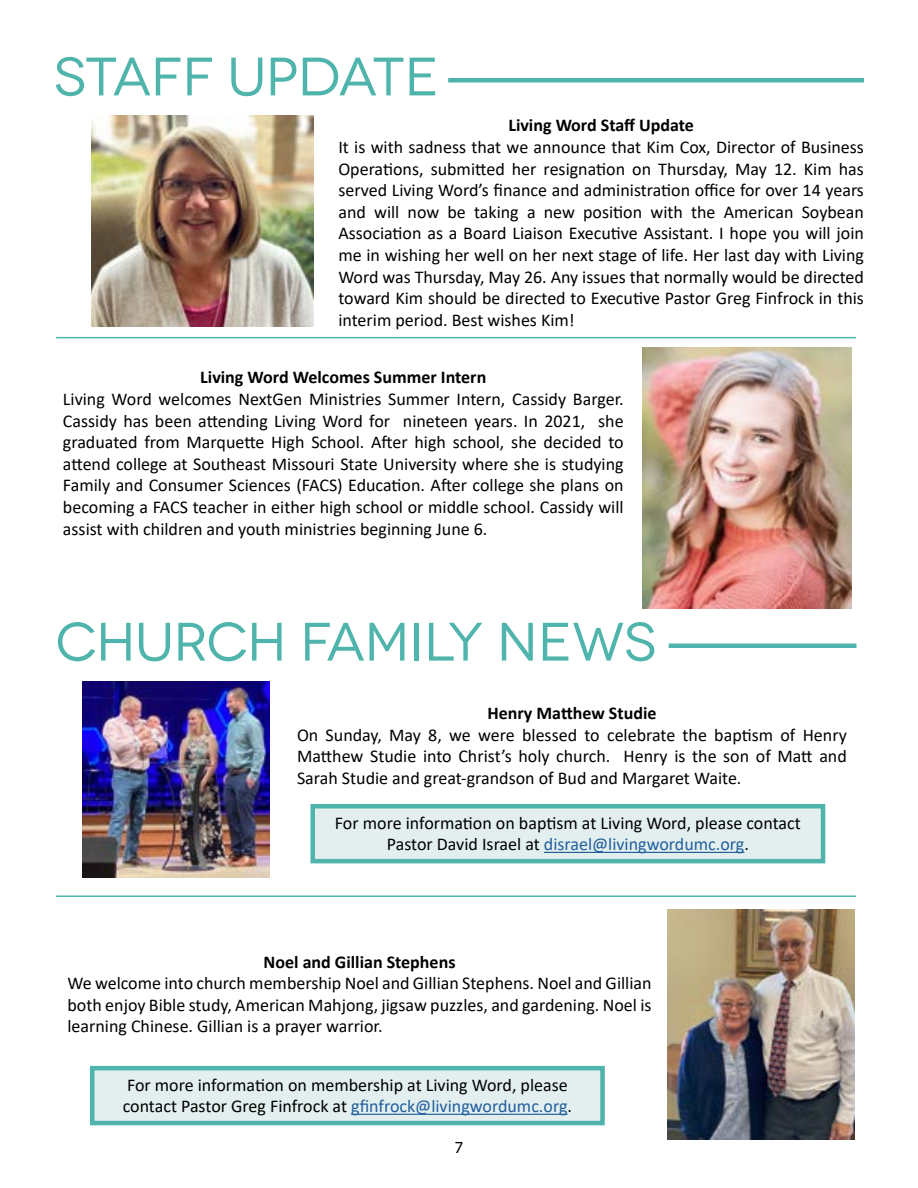
<style>
.page{position:relative;width:918px;height:1188px;background:#fff}
.page>*{position:absolute;margin:0;border:0;box-sizing:border-box;transform-origin:0 0}
.t1{font:54px "Novecentowide";letter-spacing:-.01em;color:#4fb4ac}
.t2{font:18px/21.6px "Calibri";color:#000;text-align:justify}
.t3{font:700 18px "Calibri";color:#000}
.t4{font:15px "Tahoma";color:#000}
.s1{color:#215e9e}
</style>
<div class="page">
<hr style="left:669px;top:644px;width:187px;height:4px;background:#4fb4ac">
<img style="left:92px;top:115px;width:222px;height:211px">
<hr style="left:448px;top:78px;width:416px;height:4px;background:#4fb4ac">
<hr style="left:56px;top:337px;width:800px;height:1px;background:#4fb4ac">
<img style="left:83px;top:681px;width:187px;height:197px">
<div style="left:313px;top:806px;width:510px;height:55px;background:#e3efee"></div>
<hr style="left:544px;top:852px;width:200px;height:1px;background:#215e9e">
<div style="left:310px;top:804px;width:515px;height:59px;border:4px solid #4fb4ac"></div>
<img style="left:642px;top:348px;width:209px;height:261px">
<img style="left:668px;top:909px;width:186px;height:231px">
<div style="left:92px;top:1068px;width:511px;height:55px;background:#e3efee"></div>
<hr style="left:351px;top:1114px;width:217px;height:1px;background:#215e9e">
<div style="left:90px;top:1066px;width:515px;height:59px;border:4px solid #4fb4ac"></div>
<hr style="left:56px;top:896px;width:800px;height:1px;background:#4fb4ac">
<h1 class="t1" style="left:54px;top:45px;width:386px">STAFF UPDATE</h1>
<p class="t3" style="left:508px;top:113px;width:187px">Living Word Staff Update</p>
<p class="t2" style="left:338px;top:136px;width:527px">It is with sadness that we announce that Kim Cox, Director of Business Operations, submitted her resignation on Thursday, May 12. Kim has served Living Word’s finance and administration office for over 14 years and will now be taking a new position with the American Soybean Association as a Board Liaison Executive Assistant. I hope you will join me in wishing her well on her next stage of life. Her last day with Living Word was Thursday, May 26. Any issues that normally would be directed toward Kim should be directed to Executive Pastor Greg Finfrock in this interim period. Best wishes Kim!</p>
<p class="t3" style="left:200px;top:365px;width:288px">Living Word Welcomes Summer Intern</p>
<p class="t2" style="left:63px;top:388px;width:562px">Living Word welcomes NextGen Ministries Summer Intern, Cassidy Barger.<br>Cassidy has been attending Living Word for nineteen years. In 2021, she graduated from Marquette High School. After high school, she decided to attend college at Southeast Missouri State University where she is studying Family and Consumer Sciences (FACS) Education. After college she plans on becoming a FACS teacher in either high school or middle school. Cassidy will assist with children and youth ministries beginning June 6.</p>
<h1 class="t1" style="left:56px;top:610px;width:602px">CHURCH FAMILY NEWS</h1>
<p class="t3" style="left:487px;top:700px;width:171px">Henry Matthew Studie</p>
<p class="t2" style="left:297px;top:723px;width:551px">On Sunday, May 8, we were blessed to celebrate the baptism of Henry Matthew Studie into Christ’s holy church. Henry is the son of Matt and Sarah Studie and great-grandson of Bud and Margaret Waite.</p>
<p class="t2" style="left:335px;top:812px;width:467px;text-align:center">For more information on baptism at Living Word, please contact<br>Pastor David Israel at <span class="s1">disrael@livingwordumc.org</span>.</p>
<p class="t3" style="left:264px;top:949px;width:193px">Noel and Gillian Stephens</p>
<p class="t2" style="left:68px;top:972px;width:586px">We welcome into church membership Noel and Gillian Stephens. Noel and Gillian both enjoy Bible study, American Mahjong, jigsaw puzzles, and gardening. Noel is learning Chinese. Gillian is a prayer warrior.</p>
<p class="t2" style="left:123px;top:1073px;width:451px">For more information on membership at Living Word, please contact Pastor Greg Finfrock at <span class="s1">gfinfrock@livingwordumc.org</span>.</p>
<p class="t4" style="left:455px;top:1138px;width:10px">7</p>
</div>
